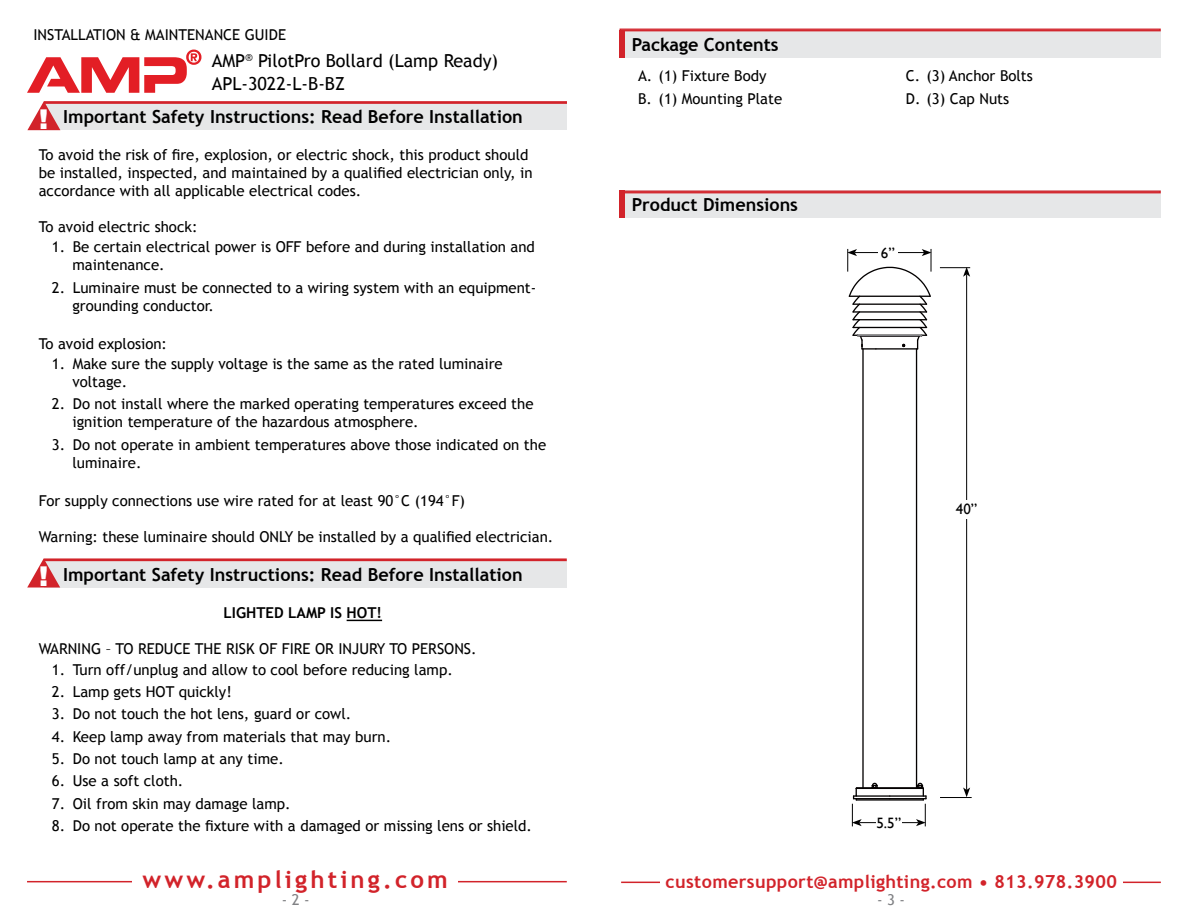
<style>
.page{position:relative;width:1188px;height:918px;background:#fff}
.page>*{position:absolute;margin:0;border:0;box-sizing:border-box;transform-origin:0 0}
.t1{font:900 27.3px "Arial";color:#fff;scale:1.07 1}
.t2{font:700 24px "Trebuchet MS";letter-spacing:.13em;color:#d2232a}
.t3{font:700 18px "Trebuchet MS";color:#000}
.t4{font:18px/22.5px "Trebuchet MS";color:#000}
.t5{font:700 18px "Trebuchet MS";letter-spacing:.02em;color:#d2232a}
.t6{font:15px/18px "Trebuchet MS";color:#000}
.t7{font:700 15px "Trebuchet MS";color:#000}
.t8{font:15px "Gill Sans";color:#000}
.t9{font:15px "Trebuchet MS";color:#808184}
</style>
<div class="page">
<hr style="left:916px;top:349px;width:1px;height:439px;background:#030000">
<hr style="left:862px;top:349px;width:2px;height:439px;background:#030000">
<svg style="left:871px;top:782px;width:7px;height:5px"></svg>
<hr style="left:857px;top:787px;width:66px;height:2px;background:#030000">
<hr style="left:856px;top:799px;width:67px;height:2px;background:#030000">
<hr style="left:890px;top:795px;width:36px;height:2px;background:#030000">
<hr style="left:854px;top:795px;width:36px;height:2px;background:#030000">
<hr style="left:890px;top:798px;width:36px;height:1px;background:#030000">
<hr style="left:854px;top:798px;width:36px;height:1px;background:#030000">
<div style="left:621px;top:30px;width:540px;height:27px;background:#e6e7e8"></div>
<div style="left:621px;top:190px;width:540px;height:28px;background:#e6e7e8"></div>
<div style="left:620px;top:30px;width:5px;height:28px;background:#d2232a"></div>
<div style="left:620px;top:191px;width:5px;height:27px;background:#d2232a"></div>
<div style="left:620px;top:29px;width:541px;height:2px;border:1px solid #d2232a"></div>
<div style="left:620px;top:191px;width:541px;height:2px;border:1px solid #d2232a"></div>
<hr style="left:347px;top:620px;width:35px;height:1px;background:#000">
<hr style="left:940px;top:797px;width:32px;height:1px;background:#000">
<hr style="left:940px;top:267px;width:30px;height:1px;background:#000">
<hr style="left:966px;top:274px;width:1px;height:516px;background:#000">
<svg style="left:963px;top:787px;width:7px;height:10px"></svg>
<svg style="left:963px;top:267px;width:7px;height:10px"></svg>
<div style="left:945px;top:500px;width:43px;height:18px;background:#fff"></div>
<svg style="left:847px;top:249px;width:85px;height:101px"></svg>
<hr style="left:859px;top:822px;width:59px;height:1px;background:#000">
<div style="left:876px;top:816px;width:25px;height:15px;background:#fff"></div>
<svg style="left:852px;top:787px;width:10px;height:39px"></svg>
<svg style="left:916px;top:782px;width:11px;height:44px"></svg>
<div style="left:45px;top:102px;width:522px;height:28px;background:#e6e7e8"></div>
<div style="left:44px;top:101px;width:523px;height:3px;border:1px solid #d2232a"></div>
<svg style="left:27px;top:50px;width:174px;height:81px"></svg>
<div style="left:45px;top:560px;width:522px;height:27px;background:#e6e7e8"></div>
<div style="left:44px;top:558px;width:523px;height:3px;border:1px solid #d2232a"></div>
<svg style="left:27px;top:558px;width:36px;height:30px"></svg>
<hr style="left:27px;top:881px;width:540px;height:1px;background:#d2232a">
<div style="left:133px;top:870px;width:325px;height:18px;background:#fff"></div>
<hr style="left:621px;top:882px;width:540px;height:1px;background:#d2232a">
<div style="left:660px;top:874px;width:463px;height:14px;background:#fff"></div>
<p class="t6" style="left:33px;top:26px;width:254px">INSTALLATION &amp; MAINTENANCE GUIDE</p>
<h1 class="t1" style="left:39px;top:99px;width:11px">!</h1>
<p class="t4" style="left:212px;top:50px;width:288px">AMP<sup>®</sup> PilotPro Bollard (Lamp Ready)<br>APL-3022-L-B-BZ</p>
<p class="t3" style="left:63px;top:106px;width:461px">Important Safety Instructions: Read Before Installation</p>
<p class="t6" style="left:39px;top:146px;width:495px">To avoid the risk of fire, explosion, or electric shock, this product should be installed, inspected, and maintained by a qualified electrician only, in accordance with all applicable electrical codes.</p>
<p class="t6" style="left:39px;top:218px;width:160px">To avoid electric shock:</p>
<p class="t6" style="left:72px;top:238px;width:464px;text-indent:-21px">1. Be certain electrical power is OFF before and during installation and maintenance.</p>
<p class="t6" style="left:72px;top:279px;width:465px;text-indent:-21px">2. Luminaire must be connected to a wiring system with an equipment&shy;grounding conductor.</p>
<p class="t6" style="left:39px;top:335px;width:130px">To avoid explosion:</p>
<p class="t6" style="left:72px;top:355px;width:432px;text-indent:-21px">1. Make sure the supply voltage is the same as the rated luminaire voltage.</p>
<p class="t6" style="left:72px;top:395px;width:463px;text-indent:-21px">2. Do not install where the marked operating temperatures exceed the ignition temperature of the hazardous atmosphere.</p>
<p class="t6" style="left:72px;top:436px;width:475px;text-indent:-21px">3. Do not operate in ambient temperatures above those indicated on the luminaire.</p>
<p class="t6" style="left:39px;top:492px;width:428px">For supply connections use wire rated for at least 90°C (194°F)</p>
<p class="t6" style="left:39px;top:528px;width:516px">Warning: these luminaire should ONLY be installed by a qualified electrician.</p>
<h1 class="t1" style="left:39px;top:557px;width:11px">!</h1>
<p class="t3" style="left:63px;top:563px;width:461px">Important Safety Instructions: Read Before Installation</p>
<p class="t7" style="left:224px;top:604px;width:160px">LIGHTED LAMP IS HOT!</p>
<p class="t6" style="left:39px;top:640px;width:439px">WARNING – TO REDUCE THE RISK OF FIRE OR INJURY TO PERSONS.</p>
<p class="t6" style="left:52px;top:661px;width:402px">1. Turn off/unplug and allow to cool before reducing lamp.</p>
<p class="t6" style="left:52px;top:683px;width:181px">2. Lamp gets HOT quickly!</p>
<p class="t6" style="left:52px;top:705px;width:301px">3. Do not touch the hot lens, guard or cowl.</p>
<p class="t6" style="left:52px;top:728px;width:341px">4. Keep lamp away from materials that may burn.</p>
<p class="t6" style="left:52px;top:750px;width:233px">5. Do not touch lamp at any time.</p>
<p class="t6" style="left:52px;top:772px;width:133px">6. Use a soft cloth.</p>
<p class="t6" style="left:52px;top:794px;width:240px">7. Oil from skin may damage lamp.</p>
<p class="t6" style="left:52px;top:817px;width:482px">8. Do not operate the fixture with a damaged or missing lens or shield.</p>
<p class="t3" style="left:632px;top:33px;width:149px">Package Contents</p>
<p class="t6" style="left:638px;top:65px;width:146px;line-height:22.4px">A. (1) Fixture Body<br>B. (1) Mounting Plate</p>
<p class="t6" style="left:906px;top:65px;width:129px;line-height:22.4px">C. (3) Anchor Bolts<br>D. (3) Cap Nuts</p>
<p class="t3" style="left:632px;top:194px;width:168px">Product Dimensions</p>
<p class="t8" style="left:881px;top:245px;width:15px">6”</p>
<p class="t8" style="left:956px;top:501px;width:23px">40”</p>
<p class="t8" style="left:876px;top:815px;width:26px">5.5”</p>
<h2 class="t2" style="left:143px;top:864px;width:307px">www.amplighting.com</h2>
<p class="t5" style="left:666px;top:870px;width:453px">customersupport@amplighting.com • 813.978.3900</p>
<p class="t9" style="left:282px;top:891px;width:29px">- 2 -</p>
<p class="t9" style="left:877px;top:891px;width:29px">- 3 -</p>
</div>
